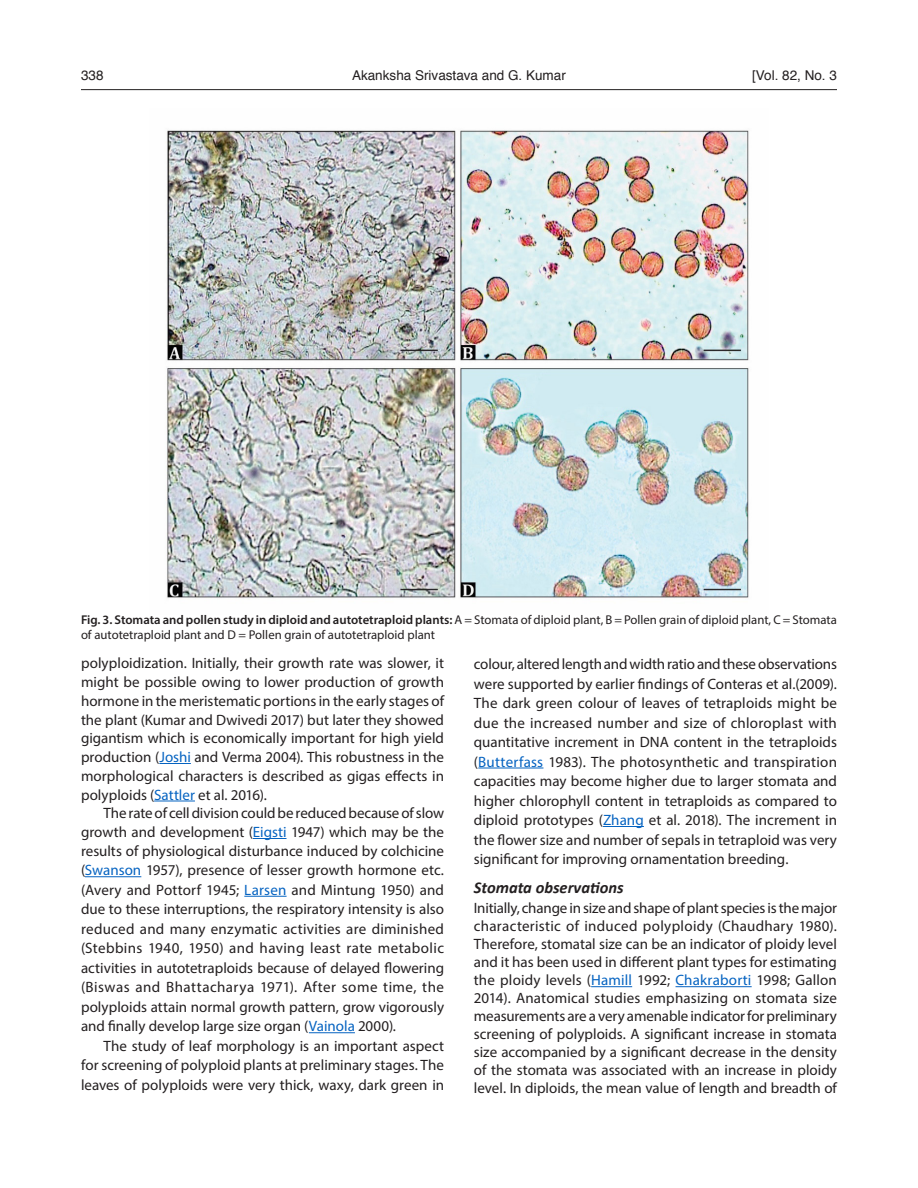
<style>
.page{position:relative;width:918px;height:1188px;background:#fff}
.page>*{position:absolute;margin:0;border:0;box-sizing:border-box;transform-origin:0 0}
.Sub-Head-2{font:italic 700 16.5px "Calibri";color:#231f20}
.text{font:15px/19.5px "Myriad Pro";color:#231f20;text-align:justify}
.Body_flush{font:15px/18px "Myriad Pro";color:#231f20;text-align:justify}
.t1{font:13.5px "Helvetica";color:#231f20}
.fig{font:12.75px/15.3px "Myriad Pro";color:#231f20}
.s1{font-weight:600}
.s2{color:#0563c1}
</style>
<div class="page">
<hr style="left:81px;top:89px;width:756px;height:1px;background:#231f20">
<hr style="left:159px;top:763px;width:32px;height:1px;background:#0563c1">
<hr style="left:154px;top:801px;width:41px;height:1px;background:#0563c1">
<hr style="left:253px;top:838px;width:34px;height:1px;background:#0563c1">
<hr style="left:85px;top:876px;width:56px;height:1px;background:#0563c1">
<hr style="left:244px;top:896px;width:43px;height:1px;background:#0563c1">
<hr style="left:309px;top:1032px;width:46px;height:1px;background:#0563c1">
<hr style="left:478px;top:768px;width:65px;height:1px;background:#0563c1">
<hr style="left:603px;top:826px;width:41px;height:1px;background:#0563c1">
<hr style="left:591px;top:986px;width:41px;height:1px;background:#0563c1">
<hr style="left:676px;top:986px;width:76px;height:1px;background:#0563c1">
<img style="left:166px;top:130px;width:583px;height:468px">
<p class="t1" style="left:81px;top:65px;width:24px">338</p>
<p class="t1" style="left:352px;top:65px;width:215px">Akanksha Srivastava and G. Kumar</p>
<p class="t1" style="left:752px;top:65px;width:86px">[Vol. 82, No. 3</p>
<p class="fig" style="left:81px;top:612px;width:757px"><span class="s1">Fig. 3. Stomata and pollen study in diploid and autotetraploid plants:</span> A = Stomata of diploid plant, B = Pollen grain of diploid plant, C = Stomata of autotetraploid plant and D = Pollen grain of autotetraploid plant</p>
<p class="text" style="left:81px;top:654px;width:365px;line-height:18.8px">polyploidization. Initially, their growth rate was slower, it might be possible owing to lower production of growth hormone in the meristematic portions in the early stages of the plant (Kumar and Dwivedi 2017) but later they showed gigantism which is economically important for high yield production (<span class="s2">Joshi</span> and Verma 2004). This robustness in the morphological characters is described as gigas effects in polyploids (<span class="s2">Sattler</span> et al. 2016).</p>
<p class="text" style="left:81px;top:803px;width:365px;text-indent:22px">The rate of cell division could be reduced because of slow growth and development (<span class="s2">Eigsti</span> 1947) which may be the results of physiological disturbance induced by colchicine (<span class="s2">Swanson</span> 1957), presence of lesser growth hormone etc. (Avery and Pottorf 1945; <span class="s2">Larsen</span> and Mintung 1950) and due to these interruptions, the respiratory intensity is also reduced and many enzymatic activities are diminished (Stebbins 1940, 1950) and having least rate metabolic activities in autotetraploids because of delayed flowering (Biswas and Bhattacharya 1971). After some time, the polyploids attain normal growth pattern, grow vigorously and finally develop large size organ (<span class="s2">Vainola</span> 2000).</p>
<p class="text" style="left:81px;top:1036px;width:365px;text-indent:22px">The study of leaf morphology is an important aspect for screening of polyploid plants at preliminary stages. The leaves of polyploids were very thick, waxy, dark green in</p>
<p class="text" style="left:474px;top:654px;width:365px">colour, altered length and width ratio and these observations were supported by earlier findings of Conteras et al.(2009).<br>The dark green colour of leaves of tetraploids might be due the increased number and size of chloroplast with quantitative increment in DNA content in the tetraploids (<span class="s2">Butterfass</span> 1983). The photosynthetic and transpiration capacities may become higher due to larger stomata and higher chlorophyll content in tetraploids as compared to diploid prototypes (<span class="s2">Zhang</span> et al. 2018). The increment in the flower size and number of sepals in tetraploid was very significant for improving ornamentation breeding.</p>
<p class="Sub-Head-2" style="left:474px;top:876px;width:151px">Stomata observations</p>
<p class="Body_flush" style="left:474px;top:899px;width:365px">Initially, change in size and shape of plant species is the major characteristic of induced polyploidy (Chaudhary 1980).<br>Therefore, stomatal size can be an indicator of ploidy level and it has been used in different plant types for estimating the ploidy levels (<span class="s2">Hamill</span> 1992; <span class="s2">Chakraborti</span> 1998; Gallon 2014). Anatomical studies emphasizing on stomata size measurements are a very amenable indicator for preliminary screening of polyploids. A significant increase in stomata size accompanied by a significant decrease in the density of the stomata was associated with an increase in ploidy level. In diploids, the mean value of length and breadth of</p>
</div>
